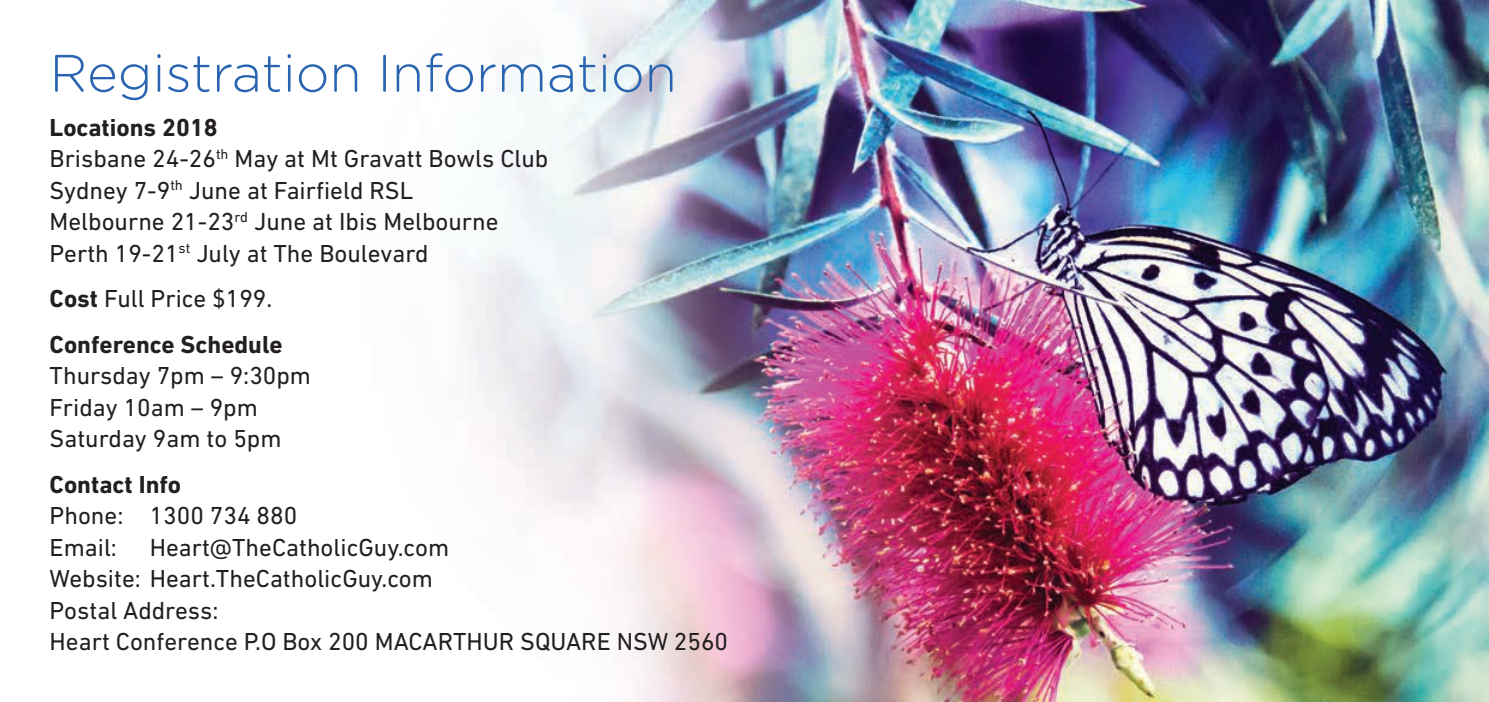
<style>
.page{position:relative;width:1489px;height:702px;background:#fff}
.page>*{position:absolute;margin:0;border:0;box-sizing:border-box;transform-origin:0 0}
.t1{font:300 52.5px "Gotham Rounded";color:#2864b0}
.Normal__Web{font:25px/31.5px "DIN Next LT Pro";color:#231f20}
.t2{font:700 25px "DIN Next LT Pro";color:#231f20}
.s1{font-weight:700}
</style>
<div class="page">
<img style="left:458px;top:0;width:1030px;height:702px">
<p class="t1" style="left:50px;top:38px;width:628px">Registration Information</p>
<p class="t2" style="left:50px;top:112px;width:170px">Locations 2018</p>
<p class="Normal__Web" style="left:50px;top:142px;width:500px">Brisbane 24-26<sup>th</sup> May at Mt Gravatt Bowls Club</p>
<p class="Normal__Web" style="left:50px;top:174px;width:365px">Sydney 7-9<sup>th</sup> June at Fairfield RSL</p>
<p class="Normal__Web" style="left:50px;top:205px;width:450px">Melbourne 21-23<sup>rd</sup> June at Ibis Melbourne</p>
<p class="Normal__Web" style="left:50px;top:237px;width:380px">Perth 19-21<sup>st</sup> July at The Boulevard</p>
<p class="Normal__Web" style="left:50px;top:282px;width:224px"><span class="s1">Cost</span> Full Price $199.</p>
<p class="t2" style="left:50px;top:330px;width:235px">Conference Schedule</p>
<p class="Normal__Web" style="left:50px;top:360px;width:263px">Thursday 7pm – 9:30pm</p>
<p class="Normal__Web" style="left:50px;top:391px;width:210px">Friday 10am – 9pm</p>
<p class="Normal__Web" style="left:50px;top:422px;width:233px">Saturday 9am to 5pm</p>
<p class="t2" style="left:50px;top:469px;width:133px">Contact Info</p>
<p class="Normal__Web" style="left:50px;top:500px;width:249px">Phone: 1300 734 880</p>
<p class="Normal__Web" style="left:50px;top:531px;width:69px">Email:</p>
<p class="Normal__Web" style="left:150px;top:531px;width:301px">Heart@TheCatholicGuy.com</p>
<p class="Normal__Web" style="left:50px;top:562px;width:385px">Website: Heart.TheCatholicGuy.com</p>
<p class="Normal__Web" style="left:50px;top:594px;width:680px">Postal Address:<br>Heart Conference P.O Box 200 MACARTHUR SQUARE NSW 2560</p>
</div>
